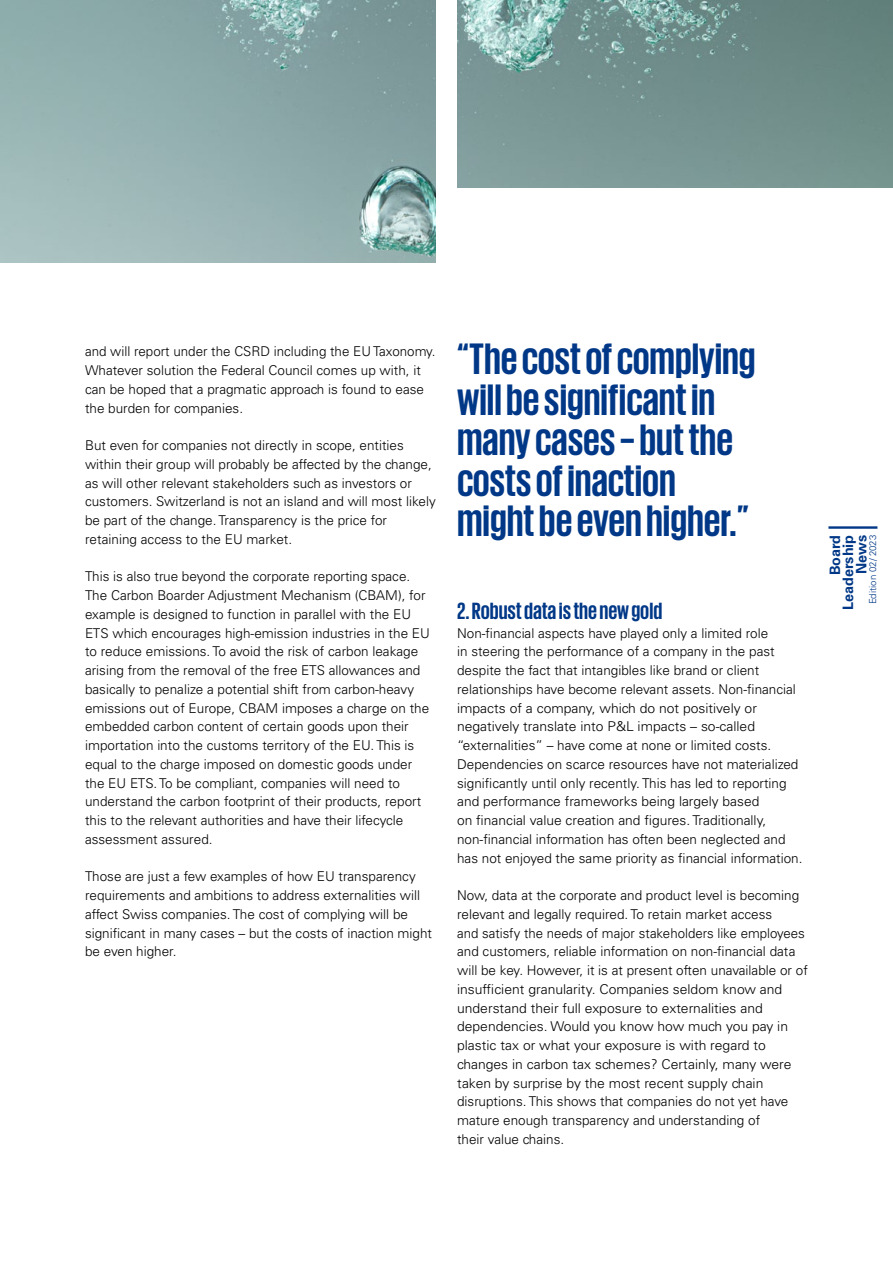
<style>
.page{position:relative;width:893px;height:1263px;background:#fff}
.page>*{position:absolute;margin:0;border:0;box-sizing:border-box;transform-origin:0 0}
.t1{font:700 45px/40.5px "KPMG";color:#003887}
.t2{font:700 24px "KPMG";color:#003887}
.t3{font:700 14.4px/13.2px "Univers LT Std";color:#003887;text-align:right}
.t4{font:300 13.5px/18.8px "Univers LT Std";color:#000}
.t5{font:300 9.6px "Univers LT Std";color:#003887}
</style>
<div class="page">
<img style="left:457px;top:0;width:436px;height:188px">
<img style="left:0;top:0;width:436px;height:262px">
<hr style="left:828px;top:526px;width:49px;height:3px;background:#003887">
<p class="t4" style="left:85px;top:342px;width:352px">and will report under the CSRD including the EU Taxonomy.<br>Whatever solution the Federal Council comes up with, it can be hoped that a pragmatic approach is found to ease the burden for companies.</p>
<p class="t4" style="left:85px;top:436px;width:352px">But even for companies not directly in scope, entities within their group will probably be affected by the change, as will other relevant stakeholders such as investors or customers. Switzerland is not an island and will most likely be part of the change. Transparency is the price for retaining access to the EU market.</p>
<p class="t4" style="left:85px;top:567px;width:346px">This is also true beyond the corporate reporting space.<br>The Carbon Boarder Adjustment Mechanism (CBAM), for example is designed to function in parallel with the EU ETS which encourages high-emission industries in the EU to reduce emissions. To avoid the risk of carbon leakage arising from the removal of the free ETS allowances and basically to penalize a potential shift from carbon-heavy emissions out of Europe, CBAM imposes a charge on the embedded carbon content of certain goods upon their importation into the customs territory of the EU. This is equal to the charge imposed on domestic goods under the EU ETS. To be compliant, companies will need to understand the carbon footprint of their products, report this to the relevant authorities and have their lifecycle assessment assured.</p>
<p class="t4" style="left:85px;top:867px;width:349px">Those are just a few examples of how EU transparency requirements and ambitions to address externalities will affect Swiss companies. The cost of complying will be significant in many cases – but the costs of inaction might be even higher.</p>
<h1 class="t1" style="left:457px;top:337px;width:300px">“The cost of complying will be significant in many cases – but the costs of inaction might be even higher.”</h1>
<h2 class="t2" style="left:457px;top:599px;width:207px">2. Robust data is the new gold</h2>
<p class="t4" style="left:457px;top:623px;width:347px">Non-financial aspects have played only a limited role<br>in steering the performance of a company in the past despite the fact that intangibles like brand or client relationships have become relevant assets. Non-financial impacts of a company, which do not positively or negatively translate into P&amp;L impacts – so-called “externalities” – have come at none or limited costs.<br>Dependencies on scarce resources have not materialized significantly until only recently. This has led to reporting and performance frameworks being largely based<br>on -financial value creation and figures. Traditionally, non-financial information has often been neglected and has not enjoyed the same priority as financial information.</p>
<p class="t4" style="left:457px;top:886px;width:352px">Now, data at the corporate and product level is becoming relevant and legally required. To retain market access<br>and satisfy the needs of major stakeholders like employees and customers, reliable information on non-financial data will be key. However, it is at present often unavailable or of insufficient granularity. Companies seldom know and understand their full exposure to externalities and dependencies. Would you know how much you pay in plastic tax or what your exposure is with regard to changes in carbon tax schemes? Certainly, many were taken by surprise by the most recent supply chain disruptions. This shows that companies do not yet have mature enough transparency and understanding of<br>their value chains.</p>
<p class="t3" style="left:828px;top:610px;width:77px;rotate:-90deg">Board<br>Leadership<br>News</p>
<p class="t5" style="left:867px;top:604px;width:71px;rotate:-90deg">Edition 02/ 2023</p>
</div>
